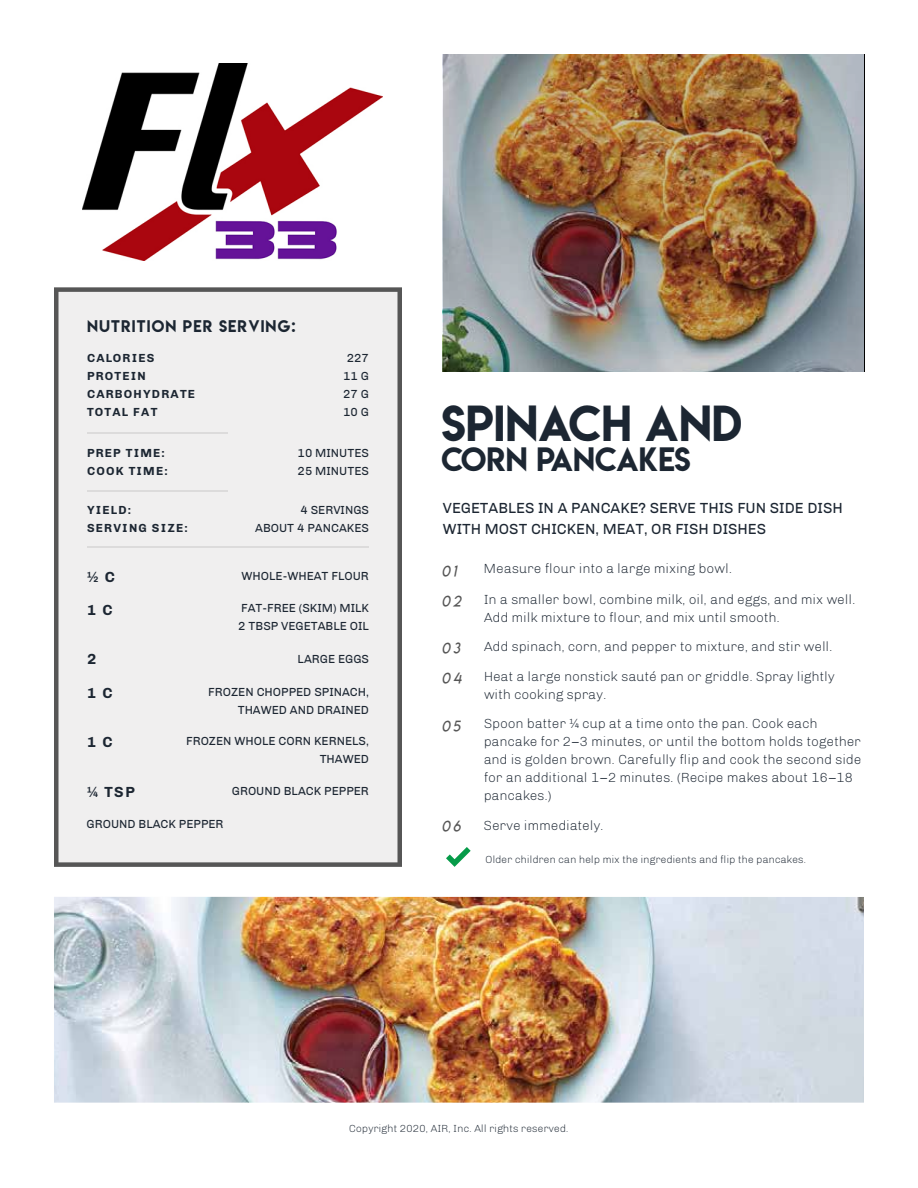
<style>
.page{position:relative;width:918px;height:1188px;background:#fff}
.page>*{position:absolute;margin:0;border:0;box-sizing:border-box;transform-origin:0 0}
.t1{font:45px "Lemon Milk";color:#1c2632}
.t2{font:30px "Lemon Milk";color:#1c2632}
.t3{font:15px/21px "Chivo";color:#1c2632}
.t4{font:15px "Lemon Milk";letter-spacing:.075em;color:#1c2632}
.t5{font:700 15px "Chivo";color:#1c2632}
.t6{font:15px "Lemon Milklightitalic";letter-spacing:.2em;color:#565656}
.t7{font:300 13.5px/18px "Chivo";color:#1c2632}
.t8{font:12px/18px "Chivo";color:#1c2632;text-align:right}
.t9{font:700 12px/18px "Chivo";letter-spacing:.1em;color:#1c2632}
.t10{font:300 10.5px "Chivo";color:#1c2632}
</style>
<div class="page">
<div style="left:54px;top:287px;width:348px;height:580px;background:#f0efef"></div>
<hr style="left:87px;top:432px;width:141px;height:1px;background:#dcdbdb">
<hr style="left:87px;top:547px;width:282px;height:1px;background:#dcdbdb">
<hr style="left:87px;top:490px;width:141px;height:1px;background:#dcdbdb">
<svg style="left:446px;top:847px;width:25px;height:20px"></svg>
<img style="left:443px;top:54px;width:421px;height:317px">
<img style="left:54px;top:897px;width:810px;height:206px">
<img style="left:82px;top:64px;width:300px;height:196px">
<p class="t4" style="left:87px;top:316px;width:210px">NUTRITION PER SERVING:</p>
<p class="t9" style="left:87px;top:349px;width:110px">CALORIES<br>PROTEIN<br>CARBOHYDRATE<br>TOTAL FAT</p>
<p class="t8" style="left:343px;top:349px;width:27px;text-align:center">227<br>11 G<br>27 G<br>10 G</p>
<p class="t9" style="left:87px;top:444px;width:82px">PREP TIME:<br>COOK TIME:</p>
<p class="t8" style="left:298px;top:444px;width:73px;text-align:left">10 MINUTES<br>25 MINUTES</p>
<p class="t9" style="left:87px;top:501px;width:102px">YIELD:<br>SERVING SIZE:</p>
<p class="t5" style="left:87px;top:568px;width:30px">½ C</p>
<p class="t8" style="left:242px;top:567px;width:129px">WHOLE-WHEAT FLOUR</p>
<p class="t8" style="left:238px;top:599px;width:132px;text-align:left">FAT-FREE (SKIM) MILK<br>2 TBSP VEGETABLE OIL</p>
<h1 class="t1" style="left:442px;top:392px;width:302px">SPINACH AND</h1>
<h2 class="t2" style="left:442px;top:438px;width:251px">CORN PANCAKES</h2>
<p class="t8" style="left:255px;top:501px;width:115px">4 SERVINGS<br>ABOUT 4 PANCAKES</p>
<p class="t3" style="left:443px;top:497px;width:401px">VEGETABLES IN A PANCAKE? SERVE THIS FUN SIDE DISH<br>WITH MOST CHICKEN, MEAT, OR FISH DISHES</p>
<p class="t6" style="left:441px;top:562px;width:16px">01</p>
<p class="t7" style="left:484px;top:560px;width:250px">Measure flour into a large mixing bowl.</p>
<p class="t6" style="left:442px;top:592px;width:21px">02</p>
<p class="t7" style="left:484px;top:590px;width:373px">In a smaller bowl, combine milk, oil, and eggs, and mix well.<br>Add milk mixture to flour, and mix until smooth.</p>
<p class="t6" style="left:442px;top:639px;width:20px">03</p>
<p class="t7" style="left:484px;top:637px;width:350px">Add spinach, corn, and pepper to mixture, and stir well.</p>
<p class="t6" style="left:442px;top:669px;width:21px">04</p>
<p class="t7" style="left:484px;top:667px;width:353px">Heat a large nonstick sauté pan or griddle. Spray lightly with cooking spray.</p>
<p class="t6" style="left:442px;top:717px;width:20px">05</p>
<p class="t7" style="left:484px;top:715px;width:379px">Spoon batter ¼ cup at a time onto the pan. Cook each pancake for 2–3 minutes, or until the bottom holds together and is golden brown. Carefully flip and cook the second side for an additional 1–2 minutes. (Recipe makes about 16–18 pancakes.)</p>
<p class="t5" style="left:87px;top:601px;width:27px">1 C</p>
<p class="t5" style="left:87px;top:650px;width:11px">2</p>
<p class="t8" style="left:298px;top:650px;width:73px">LARGE EGGS</p>
<p class="t8" style="left:208px;top:682px;width:162px">FROZEN CHOPPED SPINACH,<br>THAWED AND DRAINED</p>
<p class="t5" style="left:87px;top:684px;width:27px">1 C</p>
<p class="t8" style="left:186px;top:732px;width:184px">FROZEN WHOLE CORN KERNELS,<br>THAWED</p>
<p class="t5" style="left:87px;top:733px;width:27px">1 C</p>
<p class="t5" style="left:87px;top:783px;width:49px">¼ TSP</p>
<p class="t8" style="left:232px;top:782px;width:139px">GROUND BLACK PEPPER</p>
<p class="t8" style="left:87px;top:815px;width:139px">GROUND BLACK PEPPER</p>
<p class="t6" style="left:442px;top:817px;width:20px">06</p>
<p class="t7" style="left:484px;top:817px;width:121px">Serve immediately.</p>
<p class="t10" style="left:485px;top:853px;width:322px">Older children can help mix the ingredients and flip the pancakes.</p>
<p class="t10" style="left:349px;top:1122px;width:221px">Copyright 2020, AIR, Inc. All rights reserved.</p>
</div>
